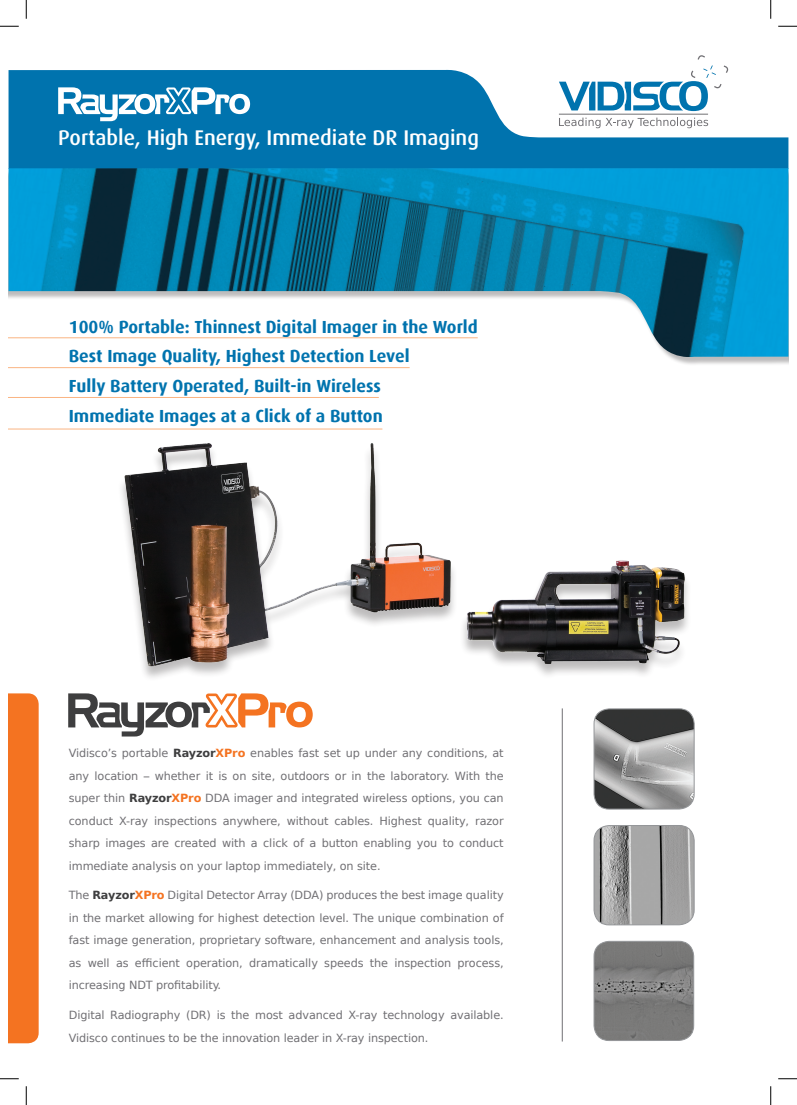
<style>
.page{position:relative;width:797px;height:1105px;background:#fff}
.page>*{position:absolute;margin:0;border:0;box-sizing:border-box;transform-origin:0 0}
.t1{font:500 21.25px "Dax";color:#fff}
.t2{font:700 17.5px/29.8px "Dax";color:#0073ae}
.t3{font:11.25px/22.5px "Bitstream Vera Sans";letter-spacing:-.01em;color:#717074;text-align:right}
.s1{font-weight:700;color:#3e3e3f}
.s2{font-weight:700;color:#f47321}
</style>
<div class="page">
<svg style="left:9px;top:68px;width:779px;height:100px;fill:#0073ae"></svg>
<img style="left:111px;top:428px;width:577px;height:246px">
<div style="left:9px;top:693px;width:30px;height:350px;background:#f47321"></div>
<hr style="left:562px;top:708px;width:1px;height:333px;background:#717074">
<hr style="left:9px;top:367px;width:400px;height:1px;background:#fab482">
<hr style="left:9px;top:397px;width:370px;height:1px;background:#fab482">
<hr style="left:9px;top:429px;width:373px;height:1px;background:#fab482">
<svg style="left:68px;top:693px;width:245px;height:43px"></svg>
<img style="left:594px;top:709px;width:100px;height:100px">
<div style="left:593px;top:708px;width:101px;height:101px;border:1px solid #939598;border-radius:15px"></div>
<img style="left:594px;top:941px;width:99px;height:99px">
<div style="left:593px;top:941px;width:101px;height:100px;border:1px solid #939598;border-radius:15px"></div>
<img style="left:595px;top:825px;width:99px;height:100px">
<div style="left:593px;top:825px;width:101px;height:100px;border:1px solid #939598;border-radius:15px"></div>
<div style="left:9px;top:170px;width:779px;height:196px;background:#231f20;opacity:.3"></div>
<img style="left:9px;top:168px;width:779px;height:189px">
<svg style="left:58px;top:87px;width:192px;height:34px"></svg>
<svg style="left:0;top:25px;width:19px;height:2px"></svg>
<svg style="left:778px;top:25px;width:19px;height:2px"></svg>
<svg style="left:0;top:1078px;width:19px;height:1px"></svg>
<svg style="left:778px;top:1078px;width:19px;height:1px"></svg>
<svg style="left:25px;top:0;width:2px;height:19px"></svg>
<svg style="left:25px;top:1086px;width:2px;height:19px"></svg>
<svg style="left:770px;top:0;width:1px;height:19px"></svg>
<svg style="left:770px;top:1086px;width:1px;height:19px"></svg>
<h1 class="t1" style="left:58px;top:126px;width:422px">Portable, High Energy, Immediate DR Imaging</h1>
<h2 class="t2" style="left:69px;top:312px;width:410px">100% Portable: Thinnest Digital Imager in the World Best Image Quality, Highest Detection Level<br>Fully Battery Operated, Built-in Wireless<br>Immediate Images at a Click of a Button</h2>
<p class="t3" style="left:69px;top:742px;width:436px">Vidisco s’ portable <span class="s1">Rayzor</span><span class="s2">XPro</span> enables fast set up under any conditions, at the</p>
<p class="t3" style="left:95px;top:765px;width:45px">location</p>
<p class="t3" style="left:155px;top:765px;width:47px">whether</p>
<p class="t3" style="left:206px;top:765px;width:9px">it</p>
<p class="t3" style="left:218px;top:765px;width:10px">is</p>
<p class="t3" style="left:252px;top:765px;width:25px">site,</p>
<p class="t3" style="left:280px;top:765px;width:51px">outdoors</p>
<p class="t3" style="left:351px;top:765px;width:12px">in</p>
<p class="t3" style="left:367px;top:765px;width:20px">the</p>
<p class="t3" style="left:390px;top:765px;width:59px">laboratory</p>
<p class="t3" style="left:455px;top:765px;width:27px">With</p>
<p class="t3" style="left:69px;top:765px;width:22px">any</p>
<p class="t3" style="left:69px;top:787px;width:436px">super thin <span class="s1">Rayzor</span><span class="s2">XPro</span> DDA imager and integrated wireless options, you can</p>
<p class="t3" style="left:475px;top:810px;width:30px">razor</p>
<p class="t3" style="left:232px;top:765px;width:15px">on</p>
<p class="t3" style="left:335px;top:765px;width:13px">or</p>
<p class="t3" style="left:144px;top:765px;width:7px">–</p>
<p class="t3" style="left:446px;top:765px;width:5px">.</p>
<p class="t3" style="left:69px;top:810px;width:46px">conduct</p>
<p class="t3" style="left:154px;top:810px;width:64px">inspections</p>
<p class="t3" style="left:223px;top:810px;width:59px">anywhere,</p>
<p class="t3" style="left:287px;top:810px;width:43px">without</p>
<p class="t3" style="left:334px;top:810px;width:41px">cables.</p>
<p class="t3" style="left:379px;top:810px;width:44px">Highest</p>
<p class="t3" style="left:428px;top:810px;width:43px">quality,</p>
<p class="t3" style="left:119px;top:810px;width:30px">X-ray</p>
<p class="t3" style="left:69px;top:832px;width:313px;text-align:left">sharp<br>immediate analysis on your laptop immediately, on site.</p>
<p class="t3" style="left:69px;top:884px;width:436px">The <span class="s1">Rayzor</span><span class="s2">XPro</span> Digital Detector Array (DDA) produces the best image quality in the market allowing for highest detection level. The unique combination of fast image generation, proprietary software, enhancement and analysis tools, process,</p>
<p class="t3" style="left:105px;top:832px;width:42px">images</p>
<p class="t3" style="left:174px;top:832px;width:44px">created</p>
<p class="t3" style="left:222px;top:832px;width:25px">with</p>
<p class="t3" style="left:263px;top:832px;width:26px">click</p>
<p class="t3" style="left:293px;top:832px;width:12px">of</p>
<p class="t3" style="left:322px;top:832px;width:38px">button</p>
<p class="t3" style="left:363px;top:832px;width:49px">enabling</p>
<p class="t3" style="left:459px;top:832px;width:46px">conduct</p>
<p class="t3" style="left:442px;top:832px;width:13px">to</p>
<p class="t3" style="left:151px;top:832px;width:19px">are</p>
<p class="t3" style="left:251px;top:832px;width:8px">a</p>
<p class="t3" style="left:309px;top:832px;width:8px">a</p>
<p class="t3" style="left:417px;top:832px;width:22px">you</p>
<p class="t3" style="left:88px;top:952px;width:24px">well</p>
<p class="t3" style="left:135px;top:952px;width:46px">efficient</p>
<p class="t3" style="left:186px;top:952px;width:58px">operation,</p>
<p class="t3" style="left:249px;top:952px;width:70px">dramatically</p>
<p class="t3" style="left:324px;top:952px;width:41px">speeds</p>
<p class="t3" style="left:370px;top:952px;width:20px">the</p>
<p class="t3" style="left:394px;top:952px;width:58px">inspection</p>
<p class="t3" style="left:69px;top:952px;width:14px">as</p>
<p class="t3" style="left:116px;top:952px;width:14px">as</p>
<p class="t3" style="left:69px;top:974px;width:152px">increasing NDT profitability</p>
<p class="t3" style="left:218px;top:974px;width:5px">.</p>
<p class="t3" style="left:69px;top:1004px;width:361px;text-align:left">Digital<br>Vidisco continues to be the innovation leader in X-ray inspection.</p>
<p class="t3" style="left:110px;top:1004px;width:72px">Radiography</p>
<p class="t3" style="left:217px;top:1004px;width:10px">is</p>
<p class="t3" style="left:231px;top:1004px;width:20px">the</p>
<p class="t3" style="left:289px;top:1004px;width:56px">advanced</p>
<p class="t3" style="left:383px;top:1004px;width:63px">technology</p>
<p class="t3" style="left:450px;top:1004px;width:55px">available.</p>
<p class="t3" style="left:186px;top:1004px;width:26px">(DR)</p>
<p class="t3" style="left:348px;top:1004px;width:30px">X-ray</p>
<p class="t3" style="left:255px;top:1004px;width:29px">most</p>
</div>
